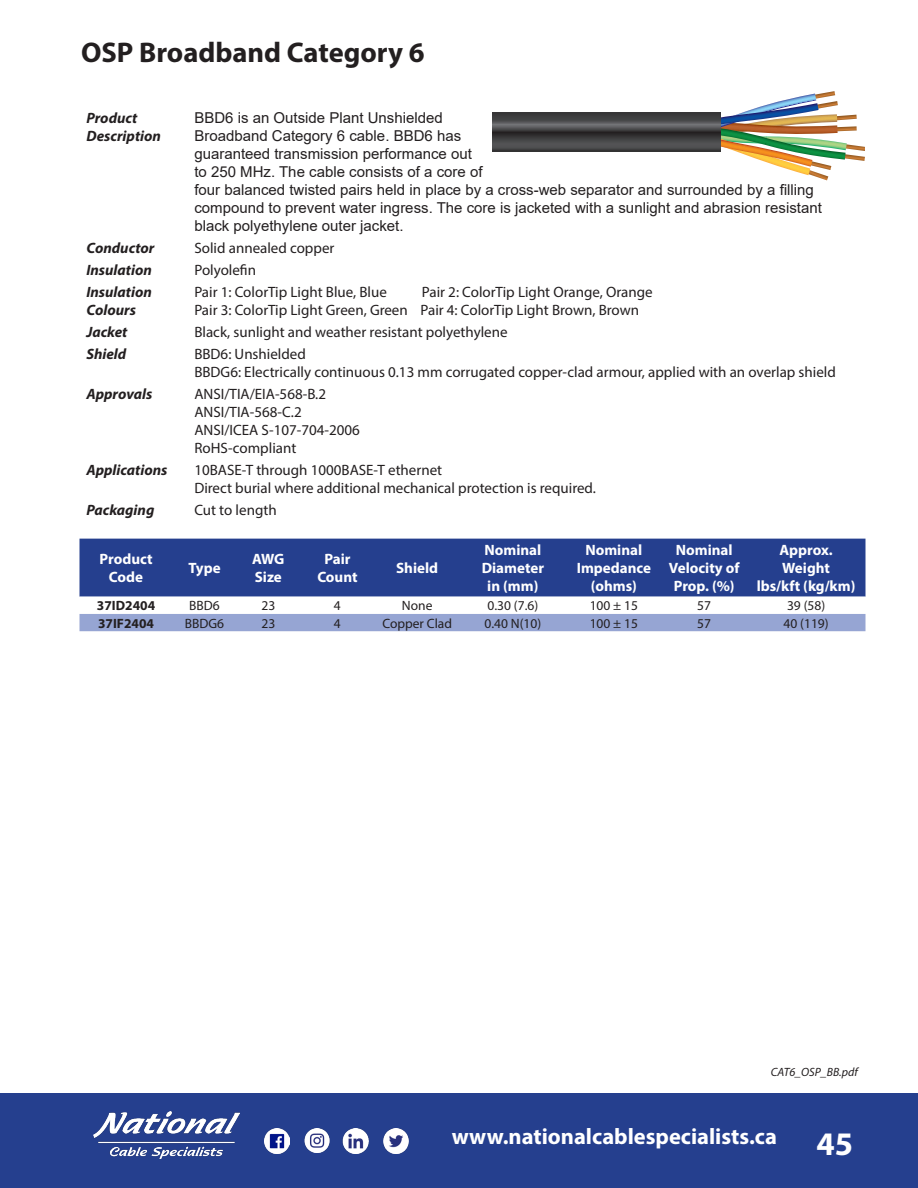
<style>
.page{position:relative;width:918px;height:1188px;background:#fff}
.page>*{position:absolute;margin:0;border:0;box-sizing:border-box;transform-origin:0 0}
.t1{font:700 33px "Myriad Pro";color:#fff}
.Heading_Main{font:700 28.5px "Myriad Pro";color:#231f20}
.t2{font:700 22.5px "Myriad Pro";color:#fff}
.Specs_Value{font:15px "Myriad Pro";color:#231f20}
.t3{font:15px/18px "Arial";color:#231f20}
.Table_Heading{font:700 15px/18px "Myriad Pro";color:#fff}
.Specs_Heading{font:italic 700 15px/18px "Myriad Pro";color:#231f20}
.Table_Contents{font:13.5px "Myriad Pro";color:#231f20}
.Table_Contents_Bold{font:700 13.5px "Myriad Pro";color:#231f20}
.PDF_Code{font:italic 12px "Myriad Pro";color:#231f20}
</style>
<div class="page">
<div style="left:0;top:1094px;width:918px;height:94px;background:#253f8e"></div>
<img style="left:94px;top:1111px;width:145px;height:48px">
<img style="left:265px;top:1128px;width:25px;height:25px">
<img style="left:343px;top:1128px;width:26px;height:26px">
<img style="left:383px;top:1128px;width:26px;height:25px">
<img style="left:304px;top:1129px;width:26px;height:24px">
<div style="left:80px;top:539px;width:786px;height:58px;background:#253f8e"></div>
<div style="left:80px;top:614px;width:786px;height:17px;background:#96a5d3"></div>
<img style="left:669px;top:91px;width:196px;height:89px">
<svg style="left:493px;top:113px;width:227px;height:38px;background:#454547"></svg>
<p class="Heading_Main" style="left:81px;top:34px;width:345px">OSP Broadband Category 6</p>
<p class="Specs_Heading" style="left:86px;top:109px;width:53px">Product</p>
<p class="Specs_Heading" style="left:86px;top:127px;width:76px">Description</p>
<p class="t3" style="left:194px;top:108px;width:629px">BBD6 is an Outside Plant Unshielded<br>Broadband Category 6 cable. BBD6 has<br>guaranteed transmission performance out<br>to 250 MHz. The cable consists of a core of<br>four balanced twisted pairs held in place by a cross-web separator and surrounded by a filling compound to prevent water ingress. The core is jacketed with a sunlight and abrasion resistant black polyethylene outer jacket.</p>
<p class="Specs_Heading" style="left:86px;top:238px;width:70px">Conductor</p>
<p class="Specs_Value" style="left:194px;top:239px;width:142px">Solid annealed copper</p>
<p class="Specs_Heading" style="left:86px;top:260px;width:67px">Insulation</p>
<p class="Specs_Value" style="left:194px;top:261px;width:63px">Polyolefin</p>
<p class="Specs_Heading" style="left:86px;top:282px;width:67px">Insulation<br>Colours</p>
<p class="Specs_Value" style="left:194px;top:283px;width:194px">Pair 1: ColorTip Light Blue, Blue</p>
<p class="Specs_Value" style="left:422px;top:283px;width:232px">Pair 2: ColorTip Light Orange, Orange</p>
<p class="Specs_Value" style="left:194px;top:301px;width:446px">Pair 3: ColorTip Light Green, Green Pair 4: ColorTip Light Brown, Brown</p>
<p class="Specs_Heading" style="left:86px;top:322px;width:43px">Jacket</p>
<p class="Specs_Value" style="left:194px;top:323px;width:315px">Black, sunlight and weather resistant polyethylene</p>
<p class="Specs_Heading" style="left:86px;top:345px;width:41px">Shield</p>
<p class="Specs_Value" style="left:194px;top:345px;width:113px">BBD6: Unshielded</p>
<p class="Specs_Value" style="left:194px;top:363px;width:643px">BBDG6: Electrically continuous 0.13 mm corrugated copper-clad armour, applied with an overlap shield</p>
<p class="Specs_Heading" style="left:86px;top:385px;width:67px">Approvals</p>
<p class="Specs_Value" style="left:194px;top:385px;width:133px">ANSI/TIA/EIA-568-B.2</p>
<p class="Specs_Value" style="left:194px;top:403px;width:109px">ANSI/TIA-568-C.2</p>
<p class="Specs_Value" style="left:194px;top:421px;width:167px">ANSI/ICEA S-107-704-2006</p>
<p class="Specs_Value" style="left:194px;top:439px;width:103px">RoHS-compliant</p>
<p class="Specs_Heading" style="left:86px;top:461px;width:83px">Applications</p>
<p class="Specs_Value" style="left:194px;top:461px;width:249px">10BASE-T through 1000BASE-T ethernet</p>
<p class="Specs_Value" style="left:194px;top:479px;width:403px">Direct burial where additional mechanical protection is required.</p>
<p class="Specs_Heading" style="left:86px;top:501px;width:70px">Packaging</p>
<p class="Specs_Value" style="left:194px;top:501px;width:84px">Cut to length</p>
<p class="Table_Heading" style="left:100px;top:550px;width:55px">Product</p>
<p class="Table_Heading" style="left:109px;top:568px;width:36px">Code</p>
<p class="Table_Heading" style="left:188px;top:559px;width:34px">Type</p>
<p class="Table_Heading" style="left:252px;top:550px;width:34px">AWG<br>Size</p>
<p class="Table_Heading" style="left:324px;top:550px;width:28px">Pair</p>
<p class="Table_Heading" style="left:317px;top:568px;width:42px">Count</p>
<p class="Table_Heading" style="left:396px;top:559px;width:43px">Shield</p>
<p class="Table_Heading" style="left:484px;top:541px;width:58px">Nominal</p>
<p class="Table_Heading" style="left:482px;top:559px;width:64px">Diameter</p>
<p class="Table_Heading" style="left:487px;top:577px;width:53px">in (mm)</p>
<p class="Table_Heading" style="left:585px;top:541px;width:58px">Nominal</p>
<p class="Table_Heading" style="left:577px;top:559px;width:76px">Impedance</p>
<p class="Table_Heading" style="left:591px;top:577px;width:48px">(ohms)</p>
<p class="Table_Heading" style="left:676px;top:541px;width:58px">Nominal</p>
<p class="Table_Heading" style="left:669px;top:559px;width:72px;text-align:center">Velocity of<br>Prop. (%)</p>
<p class="Table_Heading" style="left:780px;top:541px;width:55px">Approx.</p>
<p class="Table_Heading" style="left:782px;top:559px;width:49px">Weight</p>
<p class="Table_Heading" style="left:757px;top:577px;width:100px">lbs/kft (kg/km)</p>
<p class="Table_Contents_Bold" style="left:97px;top:597px;width:60px">37ID2404</p>
<p class="Table_Contents" style="left:189px;top:598px;width:32px">BBD6</p>
<p class="Table_Contents" style="left:261px;top:598px;width:15px">23</p>
<p class="Table_Contents" style="left:334px;top:598px;width:8px">4</p>
<p class="Table_Contents" style="left:402px;top:598px;width:32px">None</p>
<p class="Table_Contents" style="left:488px;top:598px;width:52px">0.30 (7.6)</p>
<p class="Table_Contents" style="left:590px;top:598px;width:50px">100 ± 15</p>
<p class="Table_Contents" style="left:697px;top:598px;width:15px">57</p>
<p class="Table_Contents" style="left:787px;top:598px;width:40px">39 (58)</p>
<p class="Table_Contents_Bold" style="left:98px;top:614px;width:57px">37IF2404</p>
<p class="Table_Contents" style="left:185px;top:615px;width:41px">BBDG6</p>
<p class="Table_Contents" style="left:261px;top:615px;width:15px">23</p>
<p class="Table_Contents" style="left:334px;top:615px;width:8px">4</p>
<p class="Table_Contents" style="left:382px;top:615px;width:71px">Copper Clad</p>
<p class="Table_Contents" style="left:484px;top:615px;width:58px">0.40 N(10)</p>
<p class="Table_Contents" style="left:590px;top:615px;width:50px">100 ± 15</p>
<p class="Table_Contents" style="left:697px;top:615px;width:15px">57</p>
<p class="Table_Contents" style="left:784px;top:615px;width:47px">40 (119)</p>
<p class="PDF_Code" style="left:771px;top:1064px;width:88px">CAT6_OSP_BB.pdf</p>
<h3 class="t2" style="left:452px;top:1122px;width:327px">www.nationalcablespecialists.ca</h3>
<h1 class="t1" style="left:817px;top:1122px;width:38px">45</h1>
</div>
